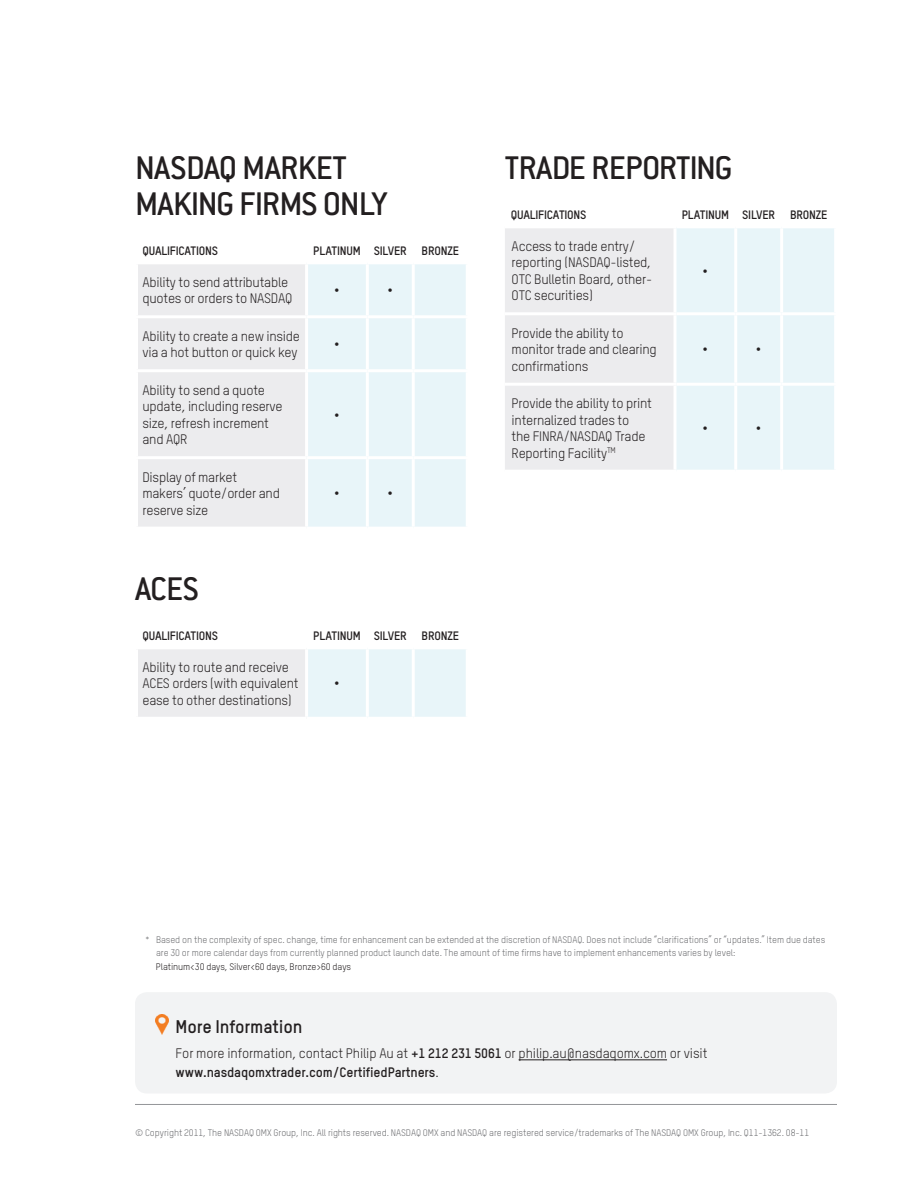
<style>
.page{position:relative;width:918px;height:1188px;background:#fff}
.page>*{position:absolute;margin:0;border:0;box-sizing:border-box;transform-origin:0 0}
.t1{font:500 36px/36px "Conduit ITC Pro";letter-spacing:-.02em;color:#231f20}
.t2{font:700 18px "TSTARPRO";color:#231f20}
.t3{font:16.5px "TSTARPRO";color:#231f20}
.t4{font:13.5px/16.5px "TSTARPRO";letter-spacing:-.02em;color:#231f20}
.t5{font:700 12px "TSTARPRO";letter-spacing:-.02em;color:#231f20}
.t6{font:9.3px/13.5px "TSTARPRO";letter-spacing:-.01em;color:#6c6d70}
.t7{font:9.3px "TSTARPRO";letter-spacing:-.01em;color:#231f20}
.s1{font-weight:700}
</style>
<div class="page">
<hr style="left:135px;top:1104px;width:702px;height:1px;background:#939598">
<div style="left:138px;top:264px;width:167px;height:263px;background:#ececee"></div>
<div style="left:308px;top:264px;width:158px;height:263px;background:#e8f5f9"></div>
<hr style="left:366px;top:264px;width:3px;height:51px;background:#fff">
<hr style="left:412px;top:264px;width:3px;height:51px;background:#fff">
<hr style="left:135px;top:315px;width:172px;height:3px;background:#fff">
<hr style="left:307px;top:315px;width:60px;height:3px;background:#fff">
<hr style="left:367px;top:315px;width:46px;height:3px;background:#fff">
<hr style="left:366px;top:318px;width:3px;height:51px;background:#fff">
<hr style="left:413px;top:315px;width:56px;height:3px;background:#fff">
<hr style="left:412px;top:318px;width:3px;height:51px;background:#fff">
<hr style="left:135px;top:369px;width:172px;height:3px;background:#fff">
<hr style="left:307px;top:369px;width:60px;height:3px;background:#fff">
<hr style="left:367px;top:369px;width:46px;height:3px;background:#fff">
<hr style="left:366px;top:372px;width:3px;height:84px;background:#fff">
<hr style="left:413px;top:369px;width:56px;height:3px;background:#fff">
<hr style="left:412px;top:372px;width:3px;height:84px;background:#fff">
<hr style="left:135px;top:456px;width:172px;height:3px;background:#fff">
<hr style="left:307px;top:456px;width:60px;height:3px;background:#fff">
<hr style="left:367px;top:456px;width:46px;height:3px;background:#fff">
<hr style="left:366px;top:459px;width:3px;height:68px;background:#fff">
<hr style="left:413px;top:456px;width:56px;height:3px;background:#fff">
<hr style="left:412px;top:459px;width:3px;height:68px;background:#fff">
<div style="left:136px;top:648px;width:171px;height:70px;background:#ececee"></div>
<div style="left:308px;top:649px;width:158px;height:68px;background:#e8f5f9"></div>
<hr style="left:135px;top:646px;width:172px;height:3px;background:#fff">
<hr style="left:135px;top:649px;width:3px;height:68px;background:#fff">
<hr style="left:305px;top:649px;width:3px;height:68px;background:#fff">
<hr style="left:366px;top:649px;width:3px;height:68px;background:#fff">
<hr style="left:412px;top:649px;width:3px;height:68px;background:#fff">
<hr style="left:135px;top:717px;width:172px;height:3px;background:#fff">
<svg style="left:505px;top:228px;width:329px;height:242px;background:#eaf0f3"></svg>
<hr style="left:674px;top:228px;width:2px;height:84px;background:#fff">
<hr style="left:505px;top:312px;width:172px;height:3px;background:#fff">
<hr style="left:674px;top:315px;width:2px;height:68px;background:#fff">
<hr style="left:505px;top:383px;width:172px;height:3px;background:#fff">
<hr style="left:674px;top:386px;width:2px;height:84px;background:#fff">
<hr style="left:734px;top:228px;width:3px;height:84px;background:#fff">
<hr style="left:780px;top:228px;width:3px;height:84px;background:#fff">
<hr style="left:676px;top:312px;width:60px;height:3px;background:#fff">
<hr style="left:736px;top:312px;width:46px;height:3px;background:#fff">
<hr style="left:734px;top:315px;width:3px;height:68px;background:#fff">
<hr style="left:782px;top:312px;width:55px;height:3px;background:#fff">
<hr style="left:780px;top:315px;width:3px;height:68px;background:#fff">
<hr style="left:676px;top:383px;width:60px;height:3px;background:#fff">
<hr style="left:736px;top:383px;width:46px;height:3px;background:#fff">
<hr style="left:734px;top:386px;width:3px;height:84px;background:#fff">
<hr style="left:782px;top:383px;width:55px;height:3px;background:#fff">
<hr style="left:780px;top:386px;width:3px;height:84px;background:#fff">
<div style="left:135px;top:992px;width:702px;height:102px;background:#f2f3f4;border-radius:12px"></div>
<hr style="left:519px;top:1059px;width:148px;height:1px;background:#231f20">
<img style="left:156px;top:1015px;width:13px;height:19px">
<h1 class="t1" style="left:135px;top:150px;width:254px">NASDAQ MARKET<br>MAKING FIRMS ONLY</h1>
<p class="t5" style="left:142px;top:243px;width:77px">QUALIFICATIONS</p>
<p class="t5" style="left:313px;top:243px;width:147px">PLATINUM SILVER BRONZE</p>
<p class="t4" style="left:142px;top:274px;width:151px">Ability to send attributable quotes or orders to NASDAQ</p>
<p class="t3" style="left:334px;top:280px;width:8px">•</p>
<p class="t3" style="left:387px;top:280px;width:8px">•</p>
<p class="t4" style="left:142px;top:328px;width:159px">Ability to create a new inside via a hot button or quick key</p>
<p class="t3" style="left:334px;top:334px;width:8px">•</p>
<p class="t4" style="left:142px;top:381px;width:142px">Ability to send a quote update, including reserve size, refresh increment and AQR</p>
<p class="t3" style="left:334px;top:405px;width:8px">•</p>
<p class="t4" style="left:142px;top:468px;width:139px">Display of market makers’ quote/order and reserve size</p>
<p class="t3" style="left:334px;top:483px;width:8px">•</p>
<p class="t3" style="left:387px;top:483px;width:8px">•</p>
<h1 class="t1" style="left:135px;top:571px;width:66px">ACES</h1>
<p class="t5" style="left:142px;top:628px;width:77px">QUALIFICATIONS</p>
<p class="t5" style="left:313px;top:628px;width:147px">PLATINUM SILVER BRONZE</p>
<p class="t4" style="left:142px;top:659px;width:158px">Ability to route and receive<br>ACES orders (with equivalent ease to other destinations)</p>
<p class="t3" style="left:334px;top:674px;width:8px">•</p>
<h1 class="t1" style="left:505px;top:150px;width:230px">TRADE REPORTING</h1>
<p class="t5" style="left:511px;top:207px;width:77px">QUALIFICATIONS</p>
<p class="t5" style="left:682px;top:207px;width:147px">PLATINUM SILVER BRONZE</p>
<p class="t4" style="left:512px;top:238px;width:142px">Access to trade entry/ reporting (NASDAQ-listed,<br>OTC Bulletin Board, other-<br>OTC securities)</p>
<p class="t3" style="left:702px;top:261px;width:8px">•</p>
<p class="t4" style="left:512px;top:325px;width:147px">Provide the ability to monitor trade and clearing confirmations</p>
<p class="t4" style="left:512px;top:395px;width:142px">Provide the ability to print internalized trades to<br>the FINRA/NASDAQ Trade<br>Reporting Facility<sup>TM</sup></p>
<p class="t3" style="left:702px;top:340px;width:8px">•</p>
<p class="t3" style="left:756px;top:340px;width:8px">•</p>
<p class="t3" style="left:702px;top:418px;width:8px">•</p>
<p class="t3" style="left:756px;top:418px;width:8px">•</p>
<p class="t6" style="left:156px;top:933px;width:671px;text-indent:-11px">* Based on the complexity of spec. change, time for enhancement can be extended at the discretion of NASDAQ. Does not include “clarifications” or “updates.” Item due dates are 30 or more calendar days from currently planned product launch date. The amount of time firms have to implement enhancements varies by level:</p>
<p class="t7" style="left:156px;top:961px;width:197px">Platinum&lt;30 days, Silver&lt;60 days, Bronze&gt;60 days</p>
<h2 class="t2" style="left:176px;top:1015px;width:128px">MORE INFORMATION</h2>
<p class="t4" style="left:176px;top:1043px;width:533px;line-height:19.5px">For more information, contact Philip Au at <span class="s1">+1 212 231 5061</span> or philip.au@nasdaqomx.com or visit<br><span class="s1">WWW.NASDAQOMXTRADER.COM/CERTIFIEDPARTNERS</span>.</p>
<p class="t6" style="left:135px;top:1126px;width:676px">© Copyright 2011, The NASDAQ OMX Group, Inc. All rights reserved. NASDAQ OMX and NASDAQ are registered service/trademarks of The NASDAQ OMX Group, Inc. Q11-1362. 08-11</p>
</div>
